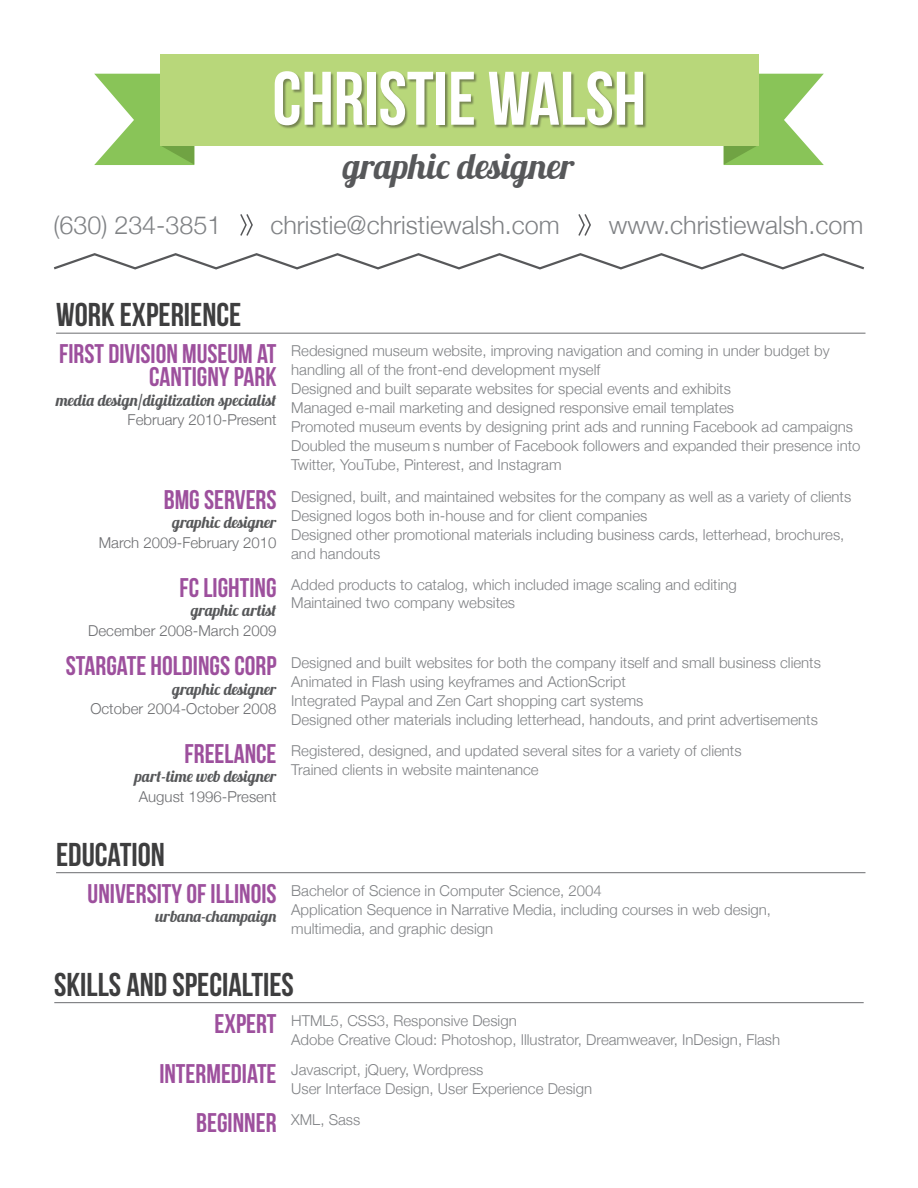
<style>
.page{position:relative;width:918px;height:1188px;background:#fff}
.page>*{position:absolute;margin:0;border:0;box-sizing:border-box;transform-origin:0 0}
.workplace{font:75.6px "Bebas Neue";color:#fff}
.workplace-2{font:36px "Lobster 1.3";color:#57585a}
.smalltitle{font:33px "Bebas Neue";color:#3e3e3f}
.workplace-3{font:27px/23px "Bebas Neue";color:#9d509d;text-align:right}
.contactinfo{font:300 25.2px "Helvetica Neue";color:#808285}
.jobtitle{font:16.2px "Lobster 1.3";color:#57585a}
.indented{font:300 15px/18.9px "Helvetica Neue";color:#808285}
.dates{font:300 15px "Helvetica Neue";color:#6c6d70}
</style>
<div class="page">
<svg style="left:94px;top:74px;width:100px;height:91px"></svg>
<svg style="left:724px;top:74px;width:100px;height:91px"></svg>
<div style="left:160px;top:54px;width:598px;height:91px;background:#b8d77a"></div>
<div style="left:275px;top:72px;width:372px;height:57px;background:#231f20;opacity:.44"></div>
<svg style="left:54px;top:253px;width:810px;height:17px"></svg>
<svg style="left:578px;top:214px;width:13px;height:22px"></svg>
<svg style="left:240px;top:214px;width:13px;height:22px"></svg>
<hr style="left:56px;top:333px;width:809px;height:1px;background:#6c6d70">
<hr style="left:56px;top:872px;width:809px;height:1px;background:#6c6d70">
<hr style="left:54px;top:1002px;width:810px;height:1px;background:#6c6d70">
<p class="workplace" style="left:272px;top:57px;width:375px">CHRISTIE WALSH</p>
<p class="workplace-2" style="left:343px;top:143px;width:233px">graphic designer</p>
<p class="contactinfo" style="left:53px;top:209px;width:170px">(630) 234-3851</p>
<p class="contactinfo" style="left:270px;top:209px;width:291px">christie@christiewalsh.com</p>
<p class="contactinfo" style="left:609px;top:209px;width:256px">www.christiewalsh.com</p>
<p class="smalltitle" style="left:56px;top:297px;width:187px">WORK EXPERIENCE</p>
<p class="workplace-3" style="left:59px;top:342px;width:219px">FIRST DIVISION MUSEUM AT<br>CANTIGNY PARK</p>
<p class="jobtitle" style="left:56px;top:389px;width:222px">media design/digitization specialist</p>
<p class="dates" style="left:128px;top:411px;width:150px">February 2010-Present</p>
<p class="workplace-3" style="left:164px;top:488px;width:114px">BMG SERVERS</p>
<p class="jobtitle" style="left:172px;top:512px;width:106px">graphic designer</p>
<p class="dates" style="left:99px;top:534px;width:179px">March 2009-February 2010</p>
<p class="workplace-3" style="left:180px;top:575px;width:99px">FC LIGHTING</p>
<p class="jobtitle" style="left:191px;top:600px;width:87px">graphic artist</p>
<p class="dates" style="left:88px;top:621px;width:190px">December 2008-March 2009</p>
<p class="workplace-3" style="left:66px;top:654px;width:212px">STARGATE HOLDINGS CORP</p>
<p class="jobtitle" style="left:172px;top:678px;width:106px">graphic designer</p>
<p class="dates" style="left:90px;top:700px;width:188px">October 2004-October 2008</p>
<p class="workplace-3" style="left:185px;top:742px;width:94px">FREELANCE</p>
<p class="jobtitle" style="left:135px;top:766px;width:143px">part-time web designer</p>
<p class="dates" style="left:139px;top:787px;width:139px">August 1996-Present</p>
<p class="indented" style="left:291px;top:341px;width:571px">Redesigned museum website, improving navigation and coming in under budget by handling all of the front-end development myself<br>Designed and built separate websites for special events and exhibits<br>Managed e-mail marketing and designed responsive email templates<br>Promoted museum events by designing print ads and running Facebook ad campaigns Doubled the museum’s number of Facebook followers and expanded their presence into Twitter, YouTube, Pinterest, and Instagram</p>
<p class="indented" style="left:291px;top:487px;width:562px">Designed, built, and maintained websites for the company as well as a variety of clients Designed logos both in-house and for client companies<br>Designed other promotional materials including business cards, letterhead, brochures, and handouts</p>
<p class="indented" style="left:291px;top:574px;width:447px">Added products to catalog, which included image scaling and editing<br>Maintained two company websites</p>
<p class="indented" style="left:291px;top:653px;width:531px">Designed and built websites for both the company itself and small business clients Animated in Flash using keyframes and ActionScript<br>Integrated Paypal and Zen Cart shopping cart systems<br>Designed other materials including letterhead, handouts, and print advertisements</p>
<p class="indented" style="left:291px;top:741px;width:452px">Registered, designed, and updated several sites for a variety of clients<br>Trained clients in website maintenance</p>
<p class="smalltitle" style="left:56px;top:836px;width:110px">EDUCATION</p>
<p class="workplace-3" style="left:88px;top:882px;width:190px">UNIVERSITY OF ILLINOIS</p>
<p class="jobtitle" style="left:156px;top:906px;width:123px">urbana-champaign</p>
<p class="indented" style="left:291px;top:881px;width:481px">Bachelor of Science in Computer Science, 2004<br>Application Sequence in Narrative Media, including courses in web design, multimedia, and graphic design</p>
<p class="smalltitle" style="left:54px;top:966px;width:241px">SKILLS AND SPECIALTIES</p>
<p class="workplace-3" style="left:214px;top:1012px;width:64px">EXPERT</p>
<p class="indented" style="left:291px;top:1011px;width:491px">HTML5, CSS3, Responsive Design<br>Adobe Creative Cloud: Photoshop, Illustrator, Dreamweaver, InDesign, Flash</p>
<p class="workplace-3" style="left:159px;top:1061px;width:119px">INTERMEDIATE</p>
<p class="indented" style="left:291px;top:1060px;width:302px">Javascript, jQuery, Wordpress<br>User Interface Design, User Experience Design</p>
<p class="workplace-3" style="left:196px;top:1111px;width:82px">BEGINNER</p>
<p class="indented" style="left:291px;top:1110px;width:71px">XML, Sass</p>
</div>
